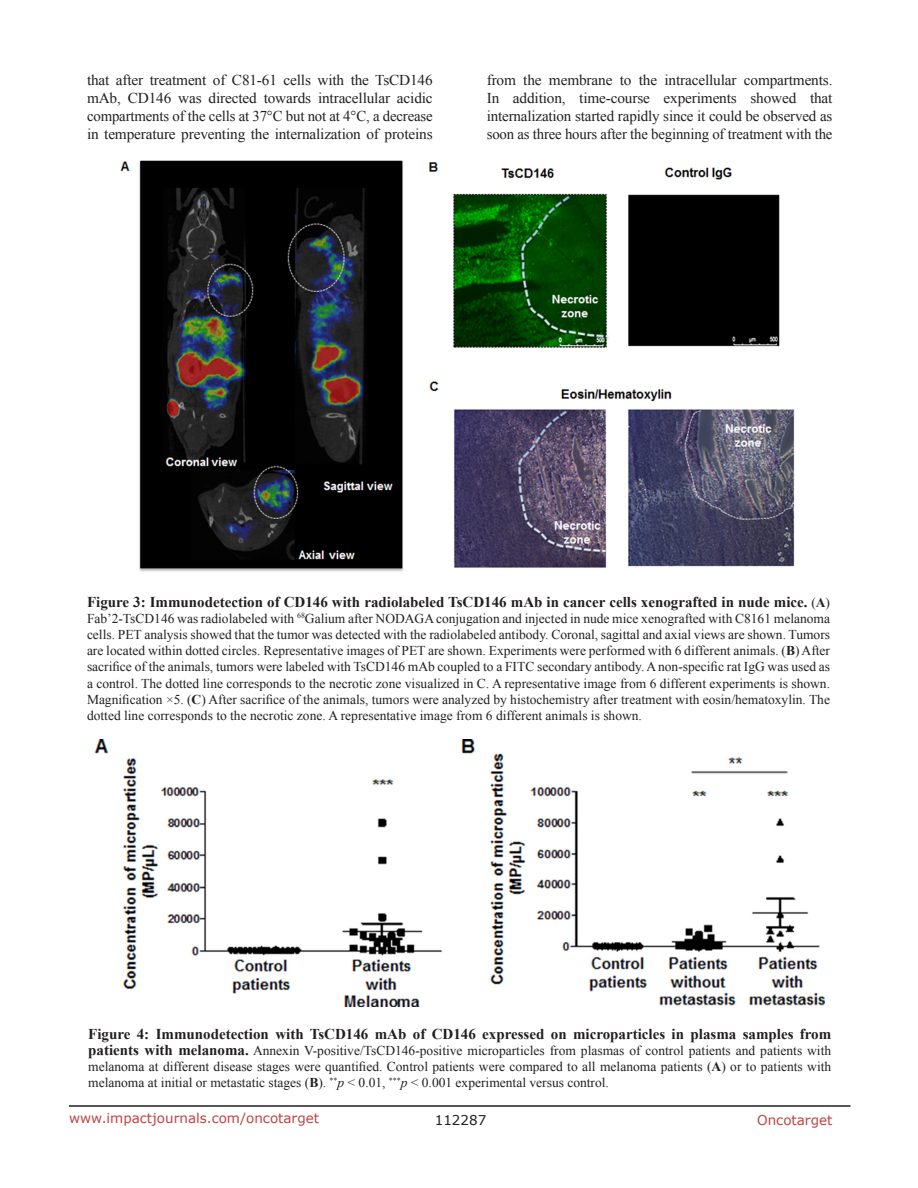
<style>
.page{position:relative;width:918px;height:1188px;background:#fff}
.page>*{position:absolute;margin:0;border:0;box-sizing:border-box;transform-origin:0 0}
.BodyText{font:15px/18px "Times New Roman";letter-spacing:-.01em;color:#231f20;text-align:justify}
.Figuretrx{font:700 15px "Times New Roman";color:#231f20}
.Figuretrx-2{font:13.5px/16.2px "Times New Roman";color:#231f20;text-align:justify}
.t1{font:13.5px "Verdana";color:#c24141}
.t2{font:13.5px "Verdana";color:#231f20}
.s1{font-weight:400;font-size:13.5px}
.s2{font-size:13.5px}
.s3{font-weight:700}
.s4{font-weight:700;font-size:15px}
.s5{font-style:italic}
</style>
<div class="page">
<hr style="left:69px;top:1105px;width:781px;height:2px;background:#231f20">
<img style="left:121px;top:161px;width:674px;height:411px">
<img style="left:95px;top:740px;width:730px;height:266px">
<p class="BodyText" style="left:87px;top:71px;width:347px">that after treatment of C81-61 cells with the TsCD146 mAb, CD146 was directed towards intracellular acidic compartments of the cells at 37°C but not at 4°C, a decrease in temperature preventing the internalization of proteins</p>
<p class="BodyText" style="left:487px;top:71px;width:347px">from the membrane to the intracellular compartments.<br>In addition, time-course experiments showed that internalization started rapidly since it could be observed as soon as three hours after the beginning of treatment with the</p>
<p class="Figuretrx" style="left:87px;top:591px;width:745px">Figure 3: Immunodetection of CD146 with radiolabeled TsCD146 mAb in cancer cells xenografted in nude mice. <span class="s1">(</span><span class="s2">A</span><span class="s1">)</span></p>
<p class="Figuretrx-2" style="left:87px;top:610px;width:745px">Fab’2-TsCD146 was radiolabeled with <sup>68</sup>Galium after NODAGA conjugation and injected in nude mice xenografted with C8161 melanoma cells. PET analysis showed that the tumor was detected with the radiolabeled antibody. Coronal, sagittal and axial views are shown. Tumors are located within dotted circles. Representative images of PET are shown. Experiments were performed with 6 different animals. (<span class="s3">B</span>) After sacrifice of the animals, tumors were labeled with TsCD146 mAb coupled to a FITC secondary antibody. A non-specific rat IgG was used as a control. The dotted line corresponds to the necrotic zone visualized in C. A representative image from 6 different experiments is shown.<br>Magnification ×5. (<span class="s3">C</span>) After sacrifice of the animals, tumors were analyzed by histochemistry after treatment with eosin/hematoxylin. The dotted line corresponds to the necrotic zone. A representative image from 6 different animals is shown.</p>
<p class="Figuretrx" style="left:88px;top:1023px;width:745px">Figure 4: Immunodetection with TsCD146 mAb of CD146 expressed on microparticles in plasma samples from</p>
<p class="Figuretrx-2" style="left:88px;top:1042px;width:745px"><span class="s4">patients with melanoma.</span> Annexin V-positive/TsCD146-positive microparticles from plasmas of control patients and patients with melanoma at different disease stages were quantified. Control patients were compared to all melanoma patients (<span class="s3">A</span>) or to patients with melanoma at initial or metastatic stages (<span class="s3">B</span>). <sup>**</sup><span class="s5">p</span> &lt; 0.01, <sup>***</sup><span class="s5">p</span> &lt; 0.001 experimental versus control.</p>
<p class="t1" style="left:69px;top:1109px;width:252px">www.impactjournals.com/oncotarget</p>
<p class="t2" style="left:435px;top:1111px;width:53px">112287</p>
<p class="t1" style="left:757px;top:1111px;width:77px">Oncotarget</p>
</div>
